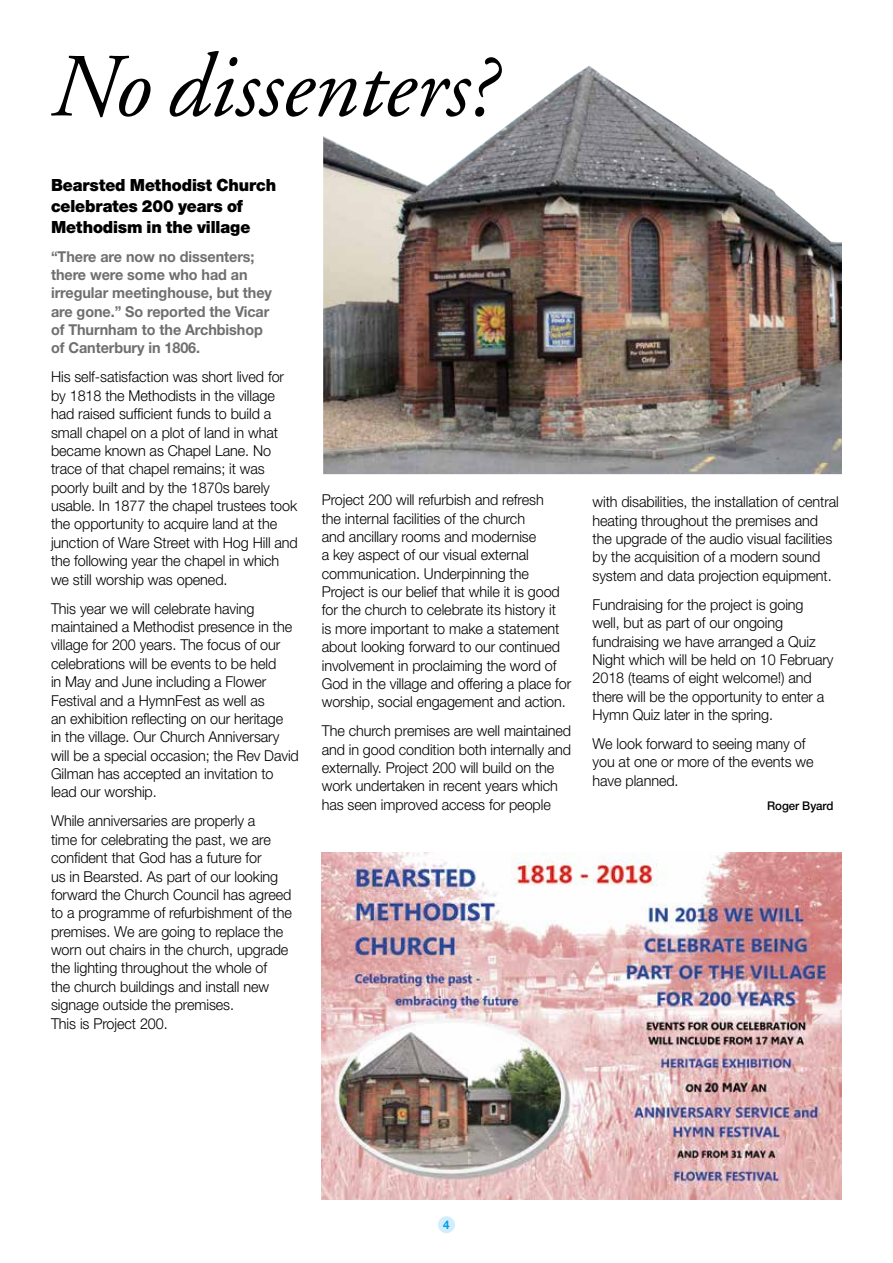
<style>
.page{position:relative;width:893px;height:1263px;background:#fff}
.page>*{position:absolute;margin:0;border:0;box-sizing:border-box;transform-origin:0 0}
.t1{font:italic 90px "Adobe Garamond";color:#000}
.t2{font:900 18px/21px "Nimbus Sans Novus T";letter-spacing:-.005em;color:#000;scale:.96 1}
.t3{font:300 15px/18.3px "Helvetica Neue";letter-spacing:-.005em;color:#000;scale:.96 1}
.t4{font:700 15px/18.3px "Helvetica Neue";letter-spacing:-.005em;color:#706f6f;scale:.96 1}
.t5{font:500 12px "Helvetica Neue";letter-spacing:-.005em;color:#000;scale:.96 1}
.t6{font:700 12px "Helvetica Neue";color:#009fe3;scale:.96 1}
</style>
<div class="page">
<img style="left:323px;top:66px;width:519px;height:408px">
<div style="left:438px;top:1216px;width:17px;height:17px;background:#d4edfc;border-radius:50%"></div>
<img style="left:322px;top:853px;width:520px;height:346px">
<h1 class="t1" style="left:51px;top:39px;width:447px">No dissenters?</h1>
<p class="t2" style="left:51px;top:174px;width:236px">Bearsted Methodist Church celebrates 200 years of<br>Methodism in the village</p>
<p class="t4" style="left:51px;top:247px;width:232px">“There are now no dissenters; there were some who had an irregular meetinghouse, but they are gone.” So reported the Vicar of Thurnham to the Archbishop of Canterbury in 1806.</p>
<p class="t3" style="left:51px;top:368px;width:259px">His self-satisfaction was short lived for by 1818 the Methodists in the village had raised sufficient funds to build a small chapel on a plot of land in what became known as Chapel Lane. No trace of that chapel remains; it was poorly built and by the 1870s barely usable. In 1877 the chapel trustees took the opportunity to acquire land at the junction of Ware Street with Hog Hill and the following year the chapel in which we still worship was opened.</p>
<p class="t3" style="left:51px;top:599px;width:260px">This year we will celebrate having maintained a Methodist presence in the village for 200 years. The focus of our celebrations will be events to be held<br>in May and June including a Flower Festival and a HymnFest as well as<br>an exhibition reflecting on our heritage<br>in the village. Our Church Anniversary will be a special occasion; the Rev David Gilman has accepted an invitation to lead our worship.</p>
<p class="t3" style="left:51px;top:811px;width:252px">While anniversaries are properly a<br>time for celebrating the past, we are confident that God has a future for<br>us in Bearsted. As part of our looking forward the Church Council has agreed to a programme of refurbishment of the premises. We are going to replace the worn out chairs in the church, upgrade the lighting throughout the whole of<br>the church buildings and install new signage outside the premises.<br>This is Project 200.</p>
<p class="t3" style="left:322px;top:490px;width:261px">Project 200 will refurbish and refresh<br>the internal facilities of the church<br>and ancillary rooms and modernise<br>a key aspect of our visual external communication. Underpinning the Project is our belief that while it is good for the church to celebrate its history it<br>is more important to make a statement about looking forward to our continued involvement in proclaiming the word of God in the village and offering a place for worship, social engagement and action.</p>
<p class="t3" style="left:322px;top:721px;width:261px">The church premises are well maintained and in good condition both internally and externally. Project 200 will build on the work undertaken in recent years which has seen improved access for people</p>
<p class="t3" style="left:592px;top:492px;width:258px">with disabilities, the installation of central heating throughout the premises and the upgrade of the audio visual facilities by the acquisition of a modern sound system and data projection equipment.</p>
<p class="t3" style="left:592px;top:595px;width:253px">Fundraising for the project is going well, but as part of our ongoing fundraising we have arranged a Quiz Night which will be held on 10 February 2018 (teams of eight welcome!) and there will be the opportunity to enter a Hymn Quiz later in the spring.</p>
<p class="t3" style="left:592px;top:734px;width:232px">We look forward to seeing many of you at one or more of the events we have planned.</p>
<p class="t5" style="left:767px;top:798px;width:71px">Roger Byard</p>
<p class="t6" style="left:443px;top:1217px;width:8px">4</p>
</div>
